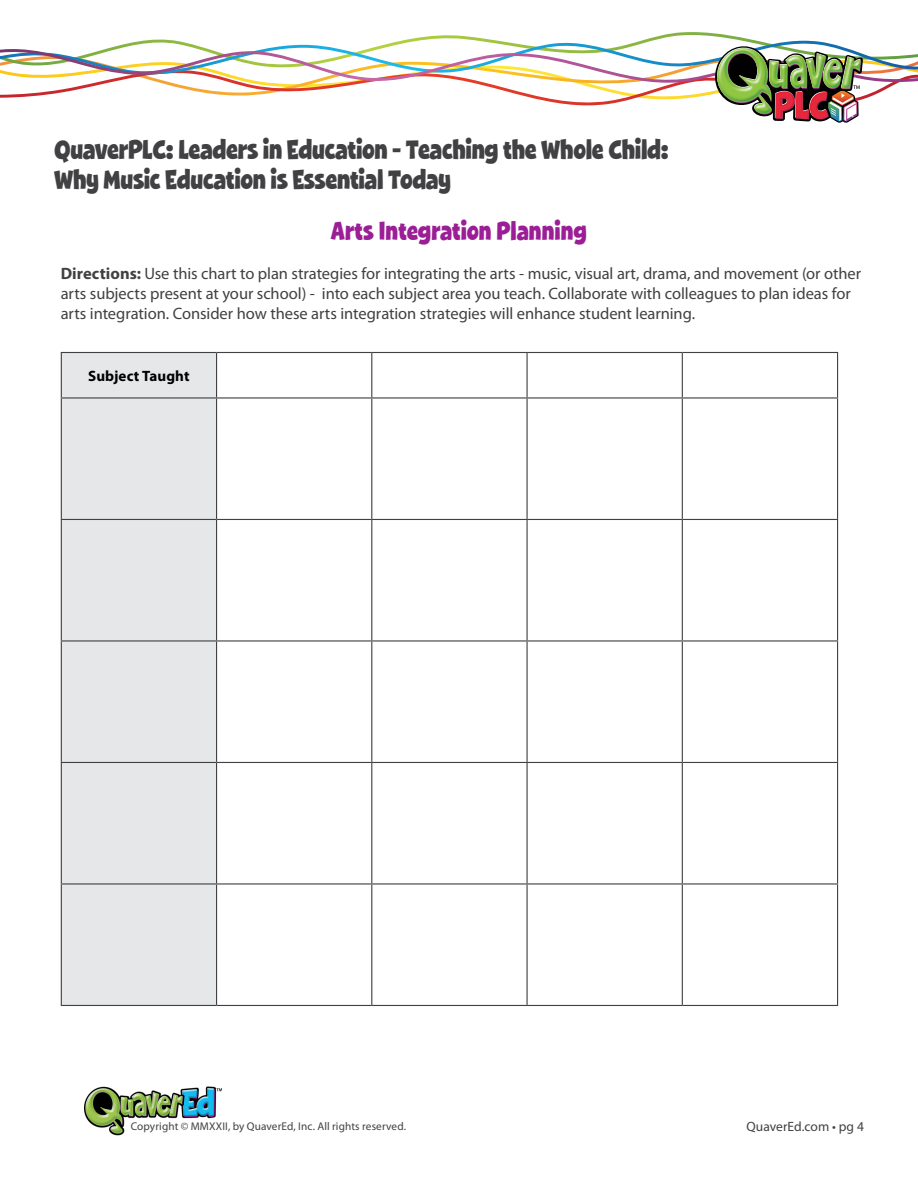
<style>
.page{position:relative;width:918px;height:1188px;background:#fff}
.page>*{position:absolute;margin:0;border:0;box-sizing:border-box;transform-origin:0 0}
.t1{font:34.5px/30px "House Holiday Sans";letter-spacing:-.01em;color:#414042}
.Subheaders{font:33px "House Holiday Sans";color:#9c1e96}
.Session_Description{font:16.5px/19.8px "Myriad Pro";letter-spacing:-.005em;color:#414042}
.t2{font:700 15px "Myriad Pro";letter-spacing:.005em;color:#000}
.t3{font:13.5px "Myriad Pro";letter-spacing:.005em;color:#414042}
.t4{font:11.25px "Myriad Pro";letter-spacing:.01em;color:#414042}
.s1{font-weight:700}
</style>
<div class="page">
<svg style="left:0;top:32px;width:918px;height:91px"></svg>
<img style="left:714px;top:46px;width:150px;height:71px">
<img style="left:84px;top:1086px;width:137px;height:49px">
<div style="left:62px;top:353px;width:154px;height:652px;background:#e6e7e8"></div>
<hr style="left:61px;top:352px;width:156px;height:1px;background:#414042">
<hr style="left:61px;top:353px;width:1px;height:44px;background:#414042">
<hr style="left:217px;top:352px;width:155px;height:1px;background:#414042">
<hr style="left:216px;top:353px;width:1px;height:44px;background:#414042">
<hr style="left:372px;top:352px;width:155px;height:1px;background:#414042">
<hr style="left:371px;top:353px;width:1px;height:44px;background:#414042">
<hr style="left:527px;top:352px;width:155px;height:1px;background:#414042">
<hr style="left:526px;top:353px;width:2px;height:44px;background:#414042">
<hr style="left:682px;top:352px;width:156px;height:1px;background:#414042">
<hr style="left:682px;top:353px;width:1px;height:44px;background:#414042">
<hr style="left:837px;top:353px;width:1px;height:44px;background:#414042">
<hr style="left:61px;top:397px;width:156px;height:2px;background:#414042">
<hr style="left:61px;top:399px;width:1px;height:120px;background:#414042">
<hr style="left:217px;top:397px;width:155px;height:2px;background:#414042">
<hr style="left:216px;top:399px;width:1px;height:120px;background:#414042">
<hr style="left:372px;top:397px;width:155px;height:2px;background:#414042">
<hr style="left:371px;top:399px;width:1px;height:120px;background:#414042">
<hr style="left:527px;top:397px;width:155px;height:2px;background:#414042">
<hr style="left:526px;top:399px;width:2px;height:120px;background:#414042">
<hr style="left:682px;top:397px;width:156px;height:2px;background:#414042">
<hr style="left:682px;top:399px;width:1px;height:120px;background:#414042">
<hr style="left:837px;top:399px;width:1px;height:120px;background:#414042">
<hr style="left:61px;top:519px;width:156px;height:1px;background:#414042">
<hr style="left:61px;top:520px;width:1px;height:120px;background:#414042">
<hr style="left:217px;top:519px;width:155px;height:1px;background:#414042">
<hr style="left:216px;top:520px;width:1px;height:120px;background:#414042">
<hr style="left:372px;top:519px;width:155px;height:1px;background:#414042">
<hr style="left:371px;top:520px;width:1px;height:120px;background:#414042">
<hr style="left:527px;top:519px;width:155px;height:1px;background:#414042">
<hr style="left:526px;top:520px;width:2px;height:120px;background:#414042">
<hr style="left:682px;top:519px;width:156px;height:1px;background:#414042">
<hr style="left:682px;top:520px;width:1px;height:120px;background:#414042">
<hr style="left:837px;top:520px;width:1px;height:120px;background:#414042">
<hr style="left:61px;top:640px;width:156px;height:2px;background:#414042">
<hr style="left:61px;top:642px;width:1px;height:120px;background:#414042">
<hr style="left:217px;top:640px;width:155px;height:2px;background:#414042">
<hr style="left:216px;top:642px;width:1px;height:120px;background:#414042">
<hr style="left:372px;top:640px;width:155px;height:2px;background:#414042">
<hr style="left:371px;top:642px;width:1px;height:120px;background:#414042">
<hr style="left:527px;top:640px;width:155px;height:2px;background:#414042">
<hr style="left:526px;top:642px;width:2px;height:120px;background:#414042">
<hr style="left:682px;top:640px;width:156px;height:2px;background:#414042">
<hr style="left:682px;top:642px;width:1px;height:120px;background:#414042">
<hr style="left:837px;top:642px;width:1px;height:120px;background:#414042">
<hr style="left:61px;top:762px;width:156px;height:1px;background:#414042">
<hr style="left:61px;top:763px;width:1px;height:120px;background:#414042">
<hr style="left:217px;top:762px;width:155px;height:1px;background:#414042">
<hr style="left:216px;top:763px;width:1px;height:120px;background:#414042">
<hr style="left:372px;top:762px;width:155px;height:1px;background:#414042">
<hr style="left:371px;top:763px;width:1px;height:120px;background:#414042">
<hr style="left:527px;top:762px;width:155px;height:1px;background:#414042">
<hr style="left:526px;top:763px;width:2px;height:120px;background:#414042">
<hr style="left:682px;top:762px;width:156px;height:1px;background:#414042">
<hr style="left:682px;top:763px;width:1px;height:120px;background:#414042">
<hr style="left:837px;top:763px;width:1px;height:120px;background:#414042">
<hr style="left:61px;top:883px;width:156px;height:2px;background:#414042">
<hr style="left:61px;top:885px;width:1px;height:120px;background:#414042">
<hr style="left:217px;top:883px;width:155px;height:2px;background:#414042">
<hr style="left:216px;top:885px;width:1px;height:120px;background:#414042">
<hr style="left:372px;top:883px;width:155px;height:2px;background:#414042">
<hr style="left:371px;top:885px;width:1px;height:120px;background:#414042">
<hr style="left:527px;top:883px;width:155px;height:2px;background:#414042">
<hr style="left:526px;top:885px;width:2px;height:120px;background:#414042">
<hr style="left:682px;top:883px;width:156px;height:2px;background:#414042">
<hr style="left:682px;top:885px;width:1px;height:120px;background:#414042">
<hr style="left:837px;top:885px;width:1px;height:120px;background:#414042">
<hr style="left:61px;top:1005px;width:156px;height:1px;background:#414042">
<hr style="left:217px;top:1005px;width:155px;height:1px;background:#414042">
<hr style="left:372px;top:1005px;width:155px;height:1px;background:#414042">
<hr style="left:527px;top:1005px;width:155px;height:1px;background:#414042">
<hr style="left:682px;top:1005px;width:156px;height:1px;background:#414042">
<h1 class="t1" style="left:54px;top:135px;width:616px">QuaverPLC: Leaders in Education - Teaching the Whole Child:<br>Why Music Education is Essential Today</h1>
<p class="Subheaders" style="left:331px;top:214px;width:258px">Arts Integration Planning</p>
<p class="Session_Description" style="left:61px;top:263px;width:802px"><span class="s1">Directions:</span> Use this chart to plan strategies for integrating the arts - music, visual art, drama, and movement (or other arts subjects present at your school) - into each subject area you teach. Collaborate with colleagues to plan ideas for arts integration. Consider how these arts integration strategies will enhance student learning.</p>
<p class="t2" style="left:88px;top:366px;width:103px">Subject Taught</p>
<p class="t4" style="left:131px;top:1120px;width:277px">Copyright © MMXXII, by QuaverEd, Inc. All rights reserved.</p>
<p class="t3" style="left:746px;top:1118px;width:119px">QuaverEd.com • pg 4</p>
</div>
